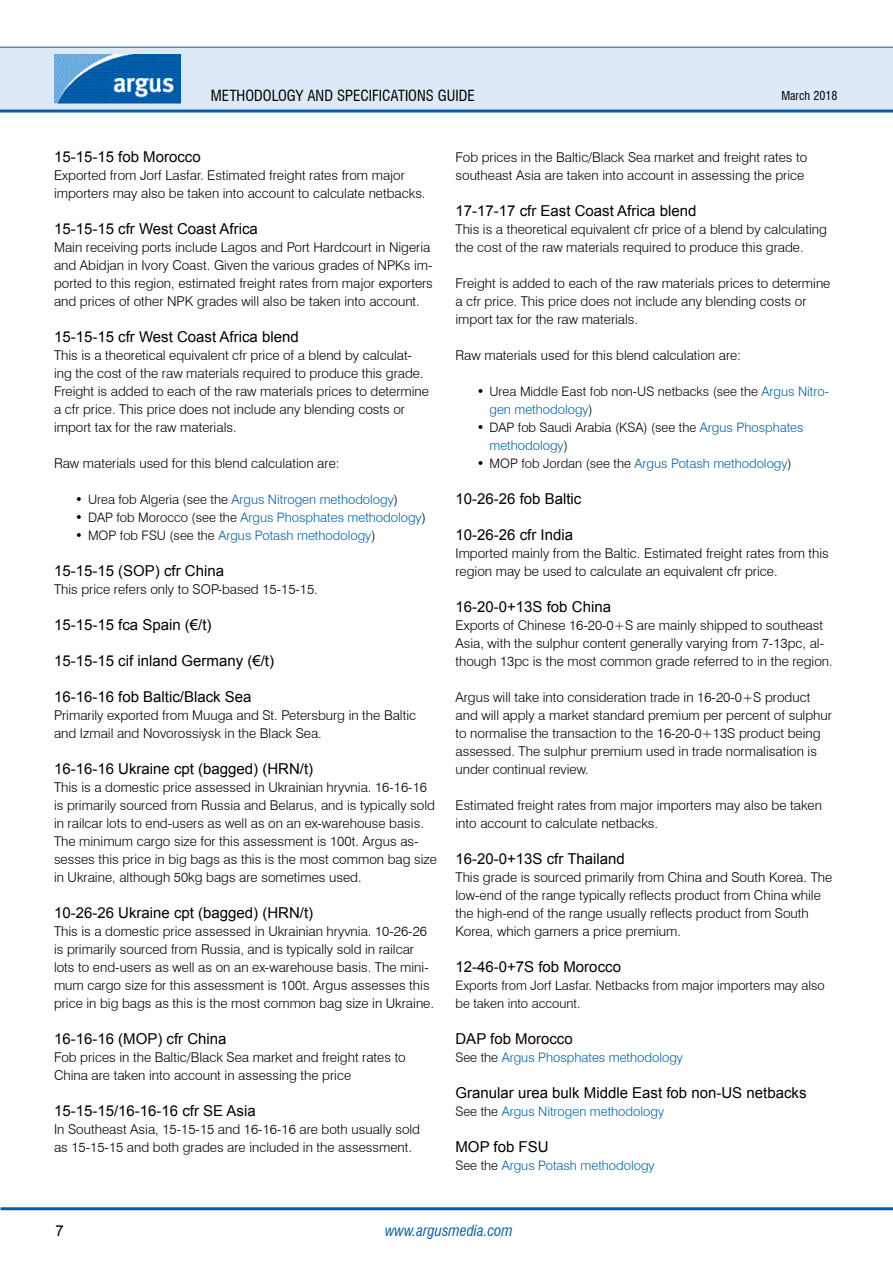
<style>
.page{position:relative;width:893px;height:1263px;background:#fff}
.page>*{position:absolute;margin:0;border:0;box-sizing:border-box;transform-origin:0 0}
.t1{font:15px "Arial";color:#000}
.t2{font:condensed 15px "Swiss 721 BT";color:#000}
.t3{font:italic condensed 15px "Swiss 721 BT";color:#0060a9}
.t4{font:300 13.5px/18px "Swiss 721 BT";color:#000}
.t5{font:300 13.05px "Swiss 721 BT";color:#0060a9}
.t6{font:300 13.05px/18px "Swiss 721 BT";color:#000}
.t7{font:condensed 12px "Swiss 721 BT";color:#000}
.s1{color:#000}
.s2{color:#0060a9}
</style>
<div class="page">
<div style="left:0;top:47px;width:893px;height:64px;background:#dee9f7"></div>
<hr style="left:0;top:110px;width:893px;height:3px;background:#0060a9">
<hr style="left:0;top:47px;width:893px;height:1px;background:#0060a9">
<hr style="left:1px;top:1207px;width:892px;height:3px;background:#0060a9">
<img style="left:54px;top:54px;width:126px;height:50px">
<p class="t2" style="left:211px;top:86px;width:265px">METHODOLOGY AND SPECIFICATIONS GUIDE</p>
<p class="t7" style="left:781px;top:88px;width:58px">MARCH 2018</p>
<p class="t1" style="left:54px;top:147px;width:148px">15-15-15 fob Morocco</p>
<p class="t4" style="left:54px;top:166px;width:373px">Exported from Jorf Lasfar. Estimated freight rates from major importers may also be taken into account to calculate netbacks.</p>
<p class="t1" style="left:54px;top:219px;width:205px">15-15-15 cfr West Coast Africa</p>
<p class="t4" style="left:54px;top:238px;width:380px">Main receiving ports include Lagos and Port Hardcourt in Nigeria and Abidjan in Ivory Coast. Given the various grades of NPKs im&shy;ported to this region, estimated freight rates from major exporters and prices of other NPK grades will also be taken into account.</p>
<p class="t1" style="left:54px;top:327px;width:246px">15-15-15 cfr West Coast Africa blend</p>
<p class="t4" style="left:54px;top:346px;width:376px">This is a theoretical equivalent cfr price of a blend by calculat&shy;ing the cost of the raw materials required to produce this grade.<br>Freight is added to each of the raw materials prices to determine a cfr price. This price does not include any blending costs or import tax for the raw materials.</p>
<p class="t4" style="left:54px;top:454px;width:287px">Raw materials used for this blend calculation are:</p>
<p class="t5" style="left:75px;top:491px;width:324px"><span class="s1">• Urea fob Algeria (see the</span> Argus Nitrogen methodology<span class="s1">)</span></p>
<p class="t5" style="left:75px;top:509px;width:352px"><span class="s1">• DAP fob Morocco (see the</span> Argus Phosphates methodology<span class="s1">)</span></p>
<p class="t5" style="left:75px;top:527px;width:302px"><span class="s1">• MOP fob FSU (see the</span> Argus Potash methodology<span class="s1">)</span></p>
<p class="t1" style="left:54px;top:561px;width:172px">15-15-15 (SOP) cfr China</p>
<p class="t4" style="left:54px;top:580px;width:265px">This price refers only to SOP-based 15-15-15.</p>
<p class="t1" style="left:54px;top:615px;width:159px">15-15-15 fca Spain (€/t)</p>
<p class="t1" style="left:54px;top:651px;width:222px">15-15-15 cif inland Germany (€/t)</p>
<p class="t1" style="left:54px;top:687px;width:199px">16-16-16 fob Baltic/Black Sea</p>
<p class="t4" style="left:54px;top:706px;width:364px">Primarily exported from Muuga and St. Petersburg in the Baltic and Izmail and Novorossiysk in the Black Sea.</p>
<p class="t1" style="left:54px;top:759px;width:261px">16-16-16 Ukraine cpt (bagged) (HRN/t)</p>
<p class="t4" style="left:54px;top:778px;width:385px">This is a domestic price assessed in Ukrainian hryvnia. 16-16-16 is primarily sourced from Russia and Belarus, and is typically sold in railcar lots to end-users as well as on an ex-warehouse basis.<br>The minimum cargo size for this assessment is 100t. Argus as&shy;sesses this price in big bags as this is the most common bag size in Ukraine, although 50kg bags are sometimes used.</p>
<p class="t1" style="left:54px;top:903px;width:261px">10-26-26 Ukraine cpt (bagged) (HRN/t)</p>
<p class="t4" style="left:54px;top:922px;width:381px">This is a domestic price assessed in Ukrainian hryvnia. 10-26-26 is primarily sourced from Russia, and is typically sold in railcar lots to end-users as well as on an ex-warehouse basis. The mini&shy;mum cargo size for this assessment is 100t. Argus assesses this price in big bags as this is the most common bag size in Ukraine.</p>
<p class="t1" style="left:54px;top:1029px;width:174px">16-16-16 (MOP) cfr China</p>
<p class="t4" style="left:54px;top:1048px;width:353px">Fob prices in the Baltic/Black Sea market and freight rates to<br>China are taken into account in assessing the price</p>
<p class="t1" style="left:54px;top:1101px;width:203px">15-15-15/16-16-16 cfr SE Asia</p>
<p class="t4" style="left:54px;top:1120px;width:368px">In Southeast Asia, 15-15-15 and 16-16-16 are both usually sold as 15-15-15 and both grades are included in the assessment.</p>
<p class="t4" style="left:455px;top:148px;width:353px">Fob prices in the Baltic/Black Sea market and freight rates to southeast Asia are taken into account in assessing the price</p>
<p class="t1" style="left:455px;top:201px;width:242px">17-17-17 cfr East Coast Africa blend</p>
<p class="t4" style="left:455px;top:220px;width:373px">This is a theoretical equivalent cfr price of a blend by calculating the cost of the raw materials required to produce this grade.</p>
<p class="t4" style="left:455px;top:274px;width:376px">Freight is added to each of the raw materials prices to determine a cfr price. This price does not include any blending costs or import tax for the raw materials.</p>
<p class="t4" style="left:455px;top:346px;width:287px">Raw materials used for this blend calculation are:</p>
<p class="t6" style="left:489px;top:382px;width:341px;text-indent:-13px">• Urea Middle East fob non-US netbacks (see the <span class="s2">Argus Nitro&shy;gen methodology</span>)</p>
<p class="t6" style="left:489px;top:418px;width:316px;text-indent:-13px">• DAP fob Saudi Arabia (KSA) (see the <span class="s2">Argus Phosphates methodology</span>)</p>
<p class="t5" style="left:477px;top:455px;width:316px"><span class="s1">• MOP fob Jordan (see the</span> Argus Potash methodology<span class="s1">)</span></p>
<p class="t1" style="left:455px;top:489px;width:127px">10-26-26 fob Baltic</p>
<p class="t1" style="left:455px;top:525px;width:119px">10-26-26 cfr India</p>
<p class="t4" style="left:455px;top:544px;width:375px">Imported mainly from the Baltic. Estimated freight rates from this region may be used to calculate an equivalent cfr price.</p>
<p class="t1" style="left:455px;top:597px;width:157px">16-20-0+13S fob China</p>
<p class="t4" style="left:455px;top:616px;width:379px">Exports of Chinese 16-20-0+S are mainly shipped to southeast<br>Asia, with the sulphur content generally varying from 7-13pc, al&shy;though 13pc is the most common grade referred to in the region.</p>
<p class="t4" style="left:455px;top:688px;width:378px">Argus will take into consideration trade in 16-20-0+S product and will apply a market standard premium per percent of sulphur to normalise the transaction to the 16-20-0+13S product being assessed. The sulphur premium used in trade normalisation is under continual review.</p>
<p class="t4" style="left:455px;top:796px;width:368px">Estimated freight rates from major importers may also be taken into account to calculate netbacks.</p>
<p class="t1" style="left:455px;top:849px;width:171px">16-20-0+13S cfr Thailand</p>
<p class="t4" style="left:455px;top:868px;width:378px">This grade is sourced primarily from China and South Korea. The low-end of the range typically reflects product from China while the high-end of the range usually reflects product from South Korea, which garners a price premium.</p>
<p class="t1" style="left:455px;top:957px;width:167px">12-46-0+7S fob Morocco</p>
<p class="t6" style="left:455px;top:976px;width:371px">Exports from Jorf Lasfar. Netbacks from major importers may also be taken into account.</p>
<p class="t1" style="left:455px;top:1029px;width:119px">DAP fob Morocco</p>
<p class="t5" style="left:455px;top:1049px;width:229px"><span class="s1">See the</span> Argus Phosphates methodology</p>
<p class="t1" style="left:455px;top:1083px;width:352px">Granular urea bulk Middle East fob non-US netbacks</p>
<p class="t5" style="left:455px;top:1103px;width:210px"><span class="s1">See the</span> Argus Nitrogen methodology</p>
<p class="t1" style="left:455px;top:1137px;width:95px">MOP fob FSU</p>
<p class="t5" style="left:455px;top:1157px;width:201px"><span class="s1">See the</span> Argus Potash methodology</p>
<p class="t1" style="left:55px;top:1220px;width:10px">7</p>
<p class="t3" style="left:385px;top:1221px;width:129px">www.argusmedia.com</p>
</div>
